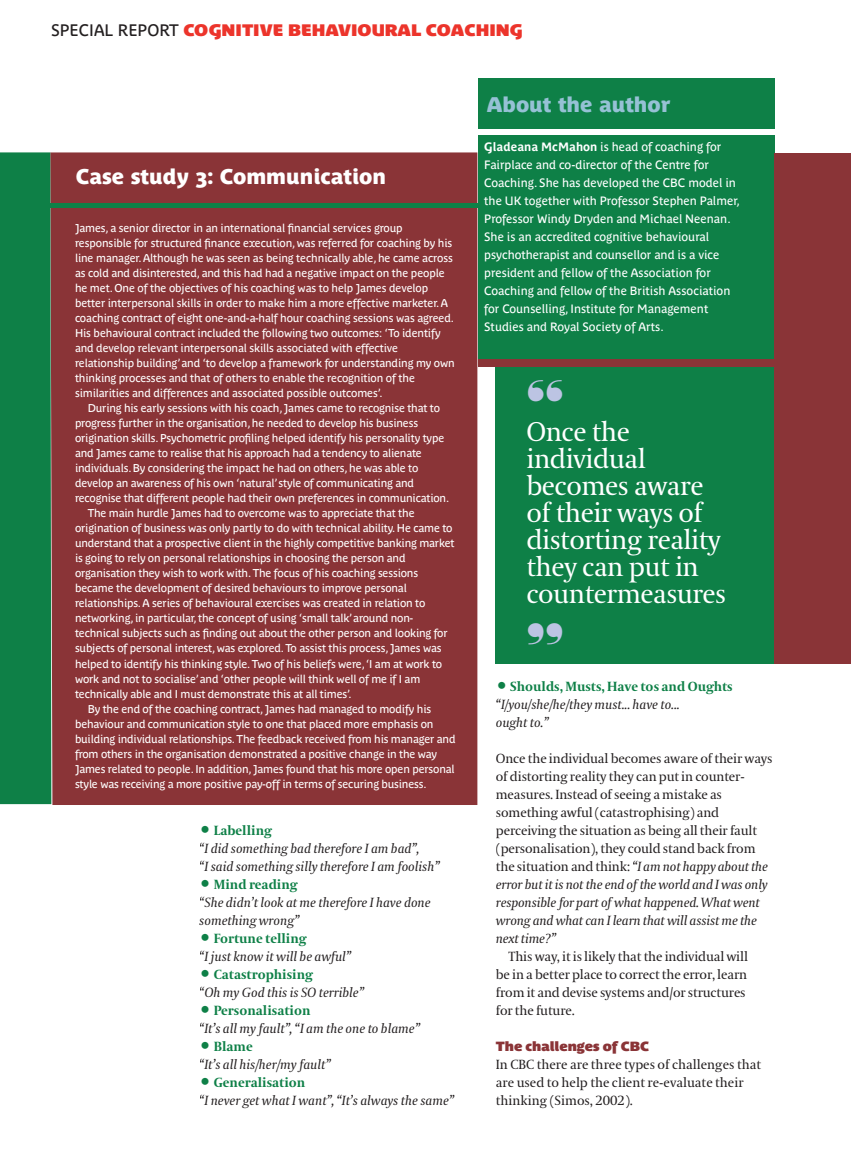
<style>
.page{position:relative;width:851px;height:1157px;background:#fff}
.page>*{position:absolute;margin:0;border:0;box-sizing:border-box;transform-origin:0 0}
.t1{font:27px/27px "Coranto";letter-spacing:-.02em;color:#fff}
.t2{font:21px "Parisine Plus Sombre";color:#fff}
.t3{font:21px "Parisine Plus Sombre";color:#96c1d5}
.t4{font:700 16.5px "Parisine Plus Sombre";color:#ec342b}
.t5{font:13.2px/18px "Coranto";letter-spacing:-.01em;color:#231f20}
.t6{font:italic 13.2px/18px "Coranto";color:#231f20}
.t7{font:700 13.2px "Parisine Plus Sombre";color:#8a3437}
.t8{font:12px/18px "Parisine Plus";color:#fff}
.t9{font:11.25px/15px "Parisine Plus";letter-spacing:-.015em;color:#fff}
.s1{font-family:"Parisine Plus";font-weight:400;color:#231f20}
.s2{font-weight:700;font-style:normal;font-size:22.5px;color:#0e8047}
.s3{font-weight:700;font-style:normal;color:#0e8047}
.s4{font-weight:700}
.s5{font-style:italic}
</style>
<div class="page">
<div style="left:50px;top:152px;width:427px;height:653px;background:#8a3437"></div>
<div style="left:0;top:152px;width:51px;height:652px;background:#0e8047"></div>
<div style="left:36px;top:203px;width:442px;height:5px;background:#0e8047"></div>
<div style="left:478px;top:78px;width:296px;height:51px;background:#0e8047"></div>
<div style="left:478px;top:135px;width:296px;height:226px;background:#0e8047"></div>
<div style="left:496px;top:361px;width:354px;height:302px;background:#0e8047"></div>
<div style="left:774px;top:153px;width:76px;height:511px;background:#8a3437"></div>
<div style="left:478px;top:359px;width:302px;height:8px;background:#8a3437"></div>
<h3 class="t4" style="left:51px;top:21px;width:473px"><span class="s1">SPECIAL REPORT</span> COGNITIVE BEHAVIOURAL COACHING</h3>
<h2 class="t2" style="left:76px;top:164px;width:312px">Case study 3: Communication</h2>
<p class="t9" style="left:75px;top:221px;width:381px">James, a senior director in an international financial services group responsible for structured finance execution, was referred for coaching by his line manager. Although he was seen as being technically able, he came across as cold and disinterested, and this had had a negative impact on the people he met. One of the objectives of his coaching was to help James develop better interpersonal skills in order to make him a more effective marketer. A coaching contract of eight one-and-a-half hour coaching sessions was agreed.<br>His behavioural contract included the following two outcomes: ‘To identify and develop relevant interpersonal skills associated with effective relationship building’ and ‘to develop a framework for understanding my own thinking processes and that of others to enable the recognition of the similarities and differences and associated possible outcomes’.</p>
<p class="t9" style="left:88px;top:401px;width:354px">During his early sessions with his coach, James came to recognise that to</p>
<p class="t9" style="left:75px;top:416px;width:344px">progress further in the organisation, he needed to develop his business</p>
<p class="t9" style="left:75px;top:431px;width:371px">origination skills. Psychometric profiling helped identify his personality type</p>
<p class="t9" style="left:75px;top:446px;width:348px">and James came to realise that his approach had a tendency to alienate</p>
<p class="t9" style="left:75px;top:461px;width:345px">individuals. By considering the impact he had on others, he was able to</p>
<p class="t9" style="left:75px;top:476px;width:340px">develop an awareness of his own ‘natural’ style of communicating and</p>
<p class="t9" style="left:75px;top:491px;width:375px">recognise that different people had their own preferences in communication.</p>
<p class="t9" style="left:88px;top:506px;width:328px">The main hurdle James had to overcome was to appreciate that the</p>
<p class="t9" style="left:75px;top:521px;width:379px">origination of business was only partly to do with technical ability. He came to</p>
<p class="t9" style="left:75px;top:536px;width:381px">understand that a prospective client in the highly competitive banking market</p>
<p class="t9" style="left:75px;top:551px;width:332px">is going to rely on personal relationships in choosing the person and</p>
<p class="t9" style="left:75px;top:566px;width:344px">organisation they wish to work with. The focus of his coaching sessions</p>
<p class="t9" style="left:75px;top:581px;width:333px">became the development of desired behaviours to improve personal</p>
<p class="t9" style="left:75px;top:596px;width:352px">relationships. A series of behavioural exercises was created in relation to</p>
<p class="t9" style="left:75px;top:611px;width:339px">networking, in particular, the concept of using ‘small talk’ around non-</p>
<p class="t9" style="left:75px;top:626px;width:374px">technical subjects such as finding out about the other person and looking for</p>
<p class="t9" style="left:75px;top:641px;width:368px">subjects of personal interest, was explored. To assist this process, James was</p>
<p class="t9" style="left:75px;top:656px;width:368px">helped to identify his thinking style. Two of his beliefs were, ‘I am at work to</p>
<p class="t9" style="left:75px;top:671px;width:347px">work and not to socialise’ and ‘other people will think well of me if I am</p>
<p class="t9" style="left:75px;top:686px;width:278px">technically able and I must demonstrate this at all times’.</p>
<p class="t9" style="left:88px;top:701px;width:345px">By the end of the coaching contract, James had managed to modify his</p>
<p class="t9" style="left:75px;top:716px;width:360px">behaviour and communication style to one that placed more emphasis on</p>
<p class="t9" style="left:75px;top:731px;width:382px">building individual relationships. The feedback received from his manager and</p>
<p class="t9" style="left:75px;top:746px;width:363px">from others in the organisation demonstrated a positive change in the way</p>
<p class="t9" style="left:75px;top:761px;width:381px">James related to people. In addition, James found that his more open personal</p>
<p class="t9" style="left:75px;top:776px;width:353px">style was receiving a more positive pay-off in terms of securing business.</p>
<p class="t6" style="left:199px;top:822px;width:242px"><span class="s2">•</span> <span class="s3">Labelling<br></span>“I did something bad therefore I am bad”,<br>“I said something silly therefore I am foolish”</p>
<p class="t6" style="left:199px;top:876px;width:233px"><span class="s2">•</span> <span class="s3">Mind reading<br></span>“She didn’t look at me therefore I have done something wrong”</p>
<p class="t6" style="left:199px;top:930px;width:153px"><span class="s2">•</span> <span class="s3">Fortune telling<br></span>“I just know it will be awful”</p>
<p class="t6" style="left:199px;top:966px;width:166px"><span class="s2">•</span> <span class="s3">Catastrophising<br></span>“Oh my God this is SO terrible”</p>
<p class="t6" style="left:199px;top:1002px;width:222px"><span class="s2">•</span> <span class="s3">Personalisation<br></span>“It’s all my fault”, “I am the one to blame”</p>
<p class="t6" style="left:199px;top:1038px;width:133px"><span class="s2">•</span> <span class="s3">Blame<br></span>“It’s all his/her/my fault”</p>
<p class="t6" style="left:199px;top:1074px;width:256px"><span class="s2">•</span> <span class="s3">Generalisation<br></span>“I never get what I want”, “It’s always the same”</p>
<h2 class="t3" style="left:486px;top:92px;width:185px">About the author</h2>
<p class="t8" style="left:484px;top:138px;width:257px"><span class="s4">Gladeana McMahon</span> is head of coaching for Fairplace and co-director of the Centre for Coaching. She has developed the CBC model in the UK together with Professor Stephen Palmer, Professor Windy Dryden and Michael Neenan.<br>She is an accredited cognitive behavioural psychotherapist and counsellor and is a vice president and fellow of the Association for Coaching and fellow of the British Association for Counselling, Institute for Management Studies and Royal Society of Arts.</p>
<h1 class="t1" style="left:526px;top:419px;width:201px">Once the individual becomes aware of their ways of distorting reality they can put in countermeasures</h1>
<p class="t6" style="left:496px;top:678px;width:238px"><span class="s2">•</span> <span class="s3">Shoulds, Musts, Have tos and Oughts </span>“I/you/she/he/they must... have to...<br>ought to.”</p>
<p class="t5" style="left:496px;top:750px;width:278px">Once the individual becomes aware of their ways of distorting reality they can put in counter&shy;measures. Instead of seeing a mistake as something awful (catastrophising) and perceiving the situation as being all their fault (personalisation), they could stand back from the situation and think: <span class="s5">“I am not happy about the error but it is not the end of the world and I was only responsible for part of what happened. What went wrong and what can I learn that will assist me the next time?”</span></p>
<p class="t5" style="left:496px;top:948px;width:253px;text-indent:13px">This way, it is likely that the individual will be in a better place to correct the error, learn from it and devise systems and/or structures for the future.</p>
<p class="t7" style="left:496px;top:1038px;width:155px">The challenges of CBC</p>
<p class="t5" style="left:496px;top:1056px;width:267px">In CBC there are three types of challenges that are used to help the client re-evaluate their thinking (Simos, 2002).</p>
</div>
